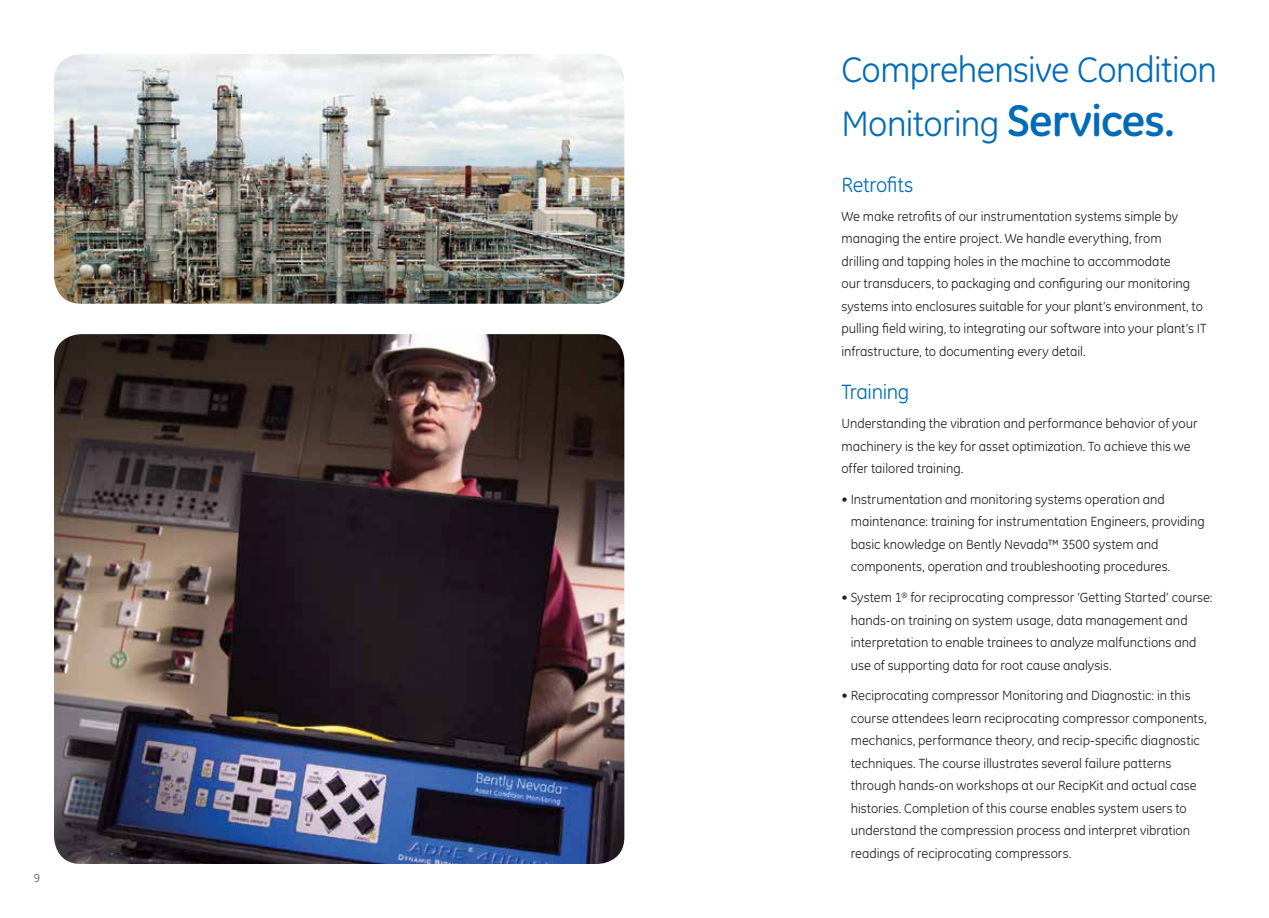
<style>
.page{position:relative;width:1269px;height:918px;background:#fff}
.page>*{position:absolute;margin:0;border:0;box-sizing:border-box;transform-origin:0 0}
.t1{font:36px/54px "GE Inspira";letter-spacing:-.02em;color:#006cb7}
.t2{font:21px "GE Inspira";letter-spacing:-.015em;color:#006cb7}
.t3{font:13.5px/22.5px "GE Inspira";color:#231f20}
.t4{font:12px "GE Inspira";color:#58595b}
.s1{font-weight:700;font-size:45px}
</style>
<div class="page">
<img style="left:54px;top:334px;width:570px;height:530px">
<img style="left:54px;top:54px;width:570px;height:250px">
<p class="t4" style="left:34px;top:871px;width:8px">9</p>
<h1 class="t1" style="left:842px;top:42px;width:377px">Comprehensive Condition<br>Monitoring <span class="s1">Services.</span></h1>
<h2 class="t2" style="left:842px;top:172px;width:73px">Retrofits</h2>
<p class="t3" style="left:842px;top:205px;width:367px">We make retrofits of our instrumentation systems simple by managing the entire project. We handle everything, from<br>drilling and tapping holes in the machine to accommodate<br>our transducers, to packaging and configuring our monitoring systems into enclosures suitable for your plant’s environment, to pulling field wiring, to integrating our software into your plant’s IT infrastructure, to documenting every detail.</p>
<h2 class="t2" style="left:842px;top:380px;width:69px">Training</h2>
<p class="t3" style="left:842px;top:412px;width:358px">Understanding the vibration and performance behavior of your machinery is the key for asset optimization. To achieve this we offer tailored training.</p>
<p class="t3" style="left:851px;top:488px;width:356px;text-indent:-9px">• Instrumentation and monitoring systems operation and maintenance: training for instrumentation Engineers, providing basic knowledge on Bently Nevada™ 3500 system and components, operation and troubleshooting procedures.</p>
<p class="t3" style="left:851px;top:586px;width:363px;text-indent:-9px">• System 1<sup>®</sup> for reciprocating compressor ‘Getting Started’ course: hands-on training on system usage, data management and interpretation to enable trainees to analyze malfunctions and use of supporting data for root cause analysis.</p>
<p class="t3" style="left:851px;top:684px;width:358px;text-indent:-9px">• Reciprocating compressor Monitoring and Diagnostic: in this course attendees learn reciprocating compressor components, mechanics, performance theory, and recip-specific diagnostic techniques. The course illustrates several failure patterns through hands-on workshops at our RecipKit and actual case histories. Completion of this course enables system users to understand the compression process and interpret vibration readings of reciprocating compressors.</p>
</div>
